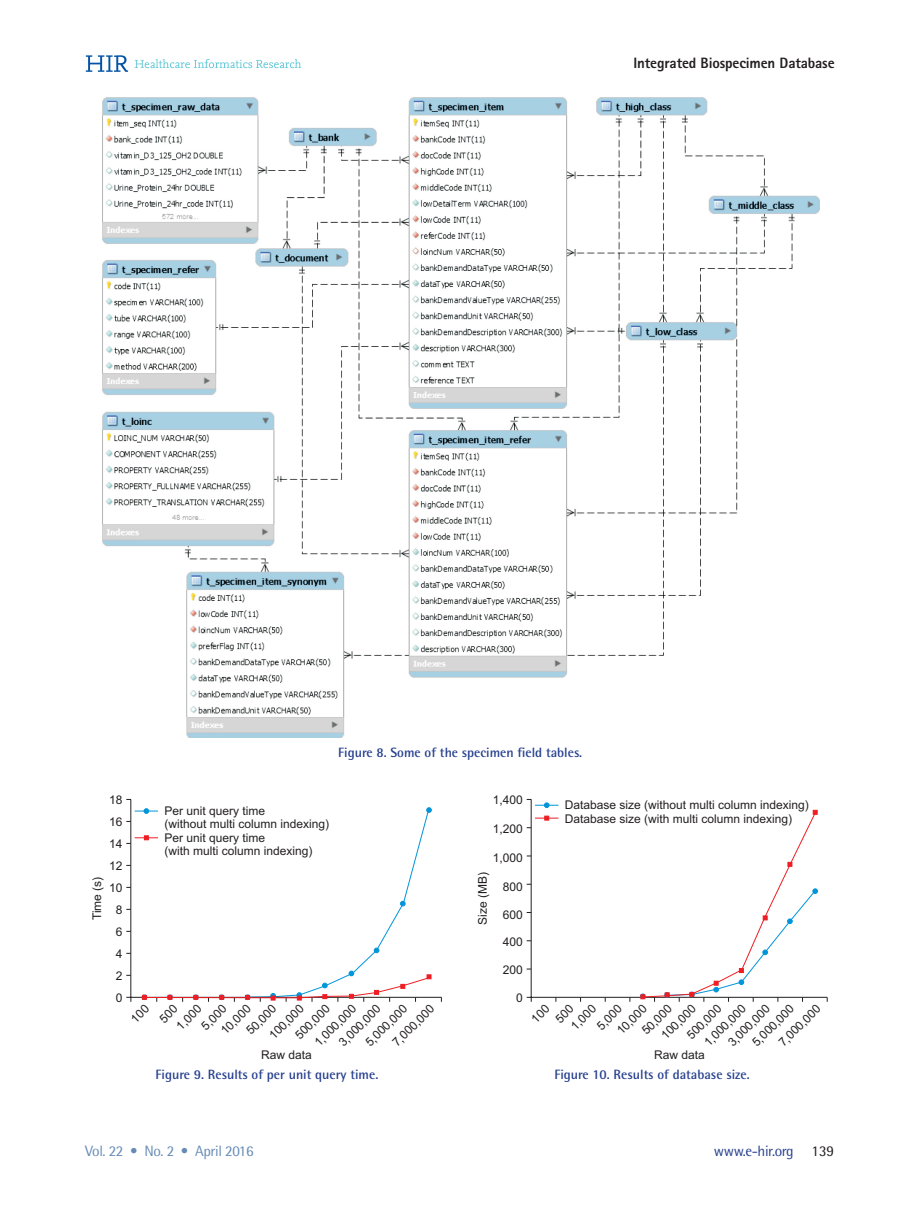
<style>
.page{position:relative;width:919px;height:1217px;background:#fff}
.page>*{position:absolute;margin:0;border:0;box-sizing:border-box;transform-origin:0 0}
.t1{font:800 15px "Rotis Sans Serif Std";letter-spacing:-.01em;color:#231f20}
.t2{font:15px "Rotis Semi Sans Std";letter-spacing:-.025em;color:#658ab5}
.t3{font:15px "Rotis Semi Sans Std";letter-spacing:-.025em;color:#253f8e}
.t4{font:700 13.5px "Rotis Semi Sans Std";color:#253f8e}
.t5{font:12px/21.9px "Arial";color:#231f20}
.s1{color:#231f20}
</style>
<div class="page">
<svg style="left:86px;top:55px;width:42px;height:17px"></svg>
<svg style="left:135px;top:59px;width:166px;height:9px"></svg>
<img style="left:102px;top:97px;width:717px;height:640px">
<svg style="left:526px;top:798px;width:301px;height:199px"></svg>
<svg style="left:535px;top:802px;width:23px;height:5px"></svg>
<svg style="left:535px;top:815px;width:23px;height:5px"></svg>
<svg style="left:640px;top:809px;width:177px;height:192px"></svg>
<svg style="left:126px;top:807px;width:306px;height:195px"></svg>
<p class="t1" style="left:633px;top:53px;width:202px">Integrated Biospecimen Database</p>
<p class="t5" style="left:109px;top:789px;width:15px;text-align:center">18<br>16<br>14<br>12<br>10<br>8<br>6<br>4<br>2</p>
<p class="t5" style="left:87px;top:919px;width:45px;rotate:-90deg">Time (s)</p>
<p class="t5" style="left:116px;top:987px;width:8px">0</p>
<p class="t4" style="left:338px;top:744px;width:245px">Figure 8. Some of the specimen field tables.</p>
<p class="t5" style="left:164px;top:805px;width:166px;line-height:13.4px">Per unit query time<br>(without multi column indexing)<br>Per unit query time<br>(with multi column indexing)</p>
<p class="t5" style="left:493px;top:789px;width:32px">1,400</p>
<p class="t5" style="left:493px;top:818px;width:32px">1,200</p>
<p class="t5" style="left:493px;top:847px;width:32px">1,000</p>
<p class="t5" style="left:503px;top:876px;width:22px">800</p>
<p class="t5" style="left:503px;top:904px;width:22px">600</p>
<p class="t5" style="left:503px;top:932px;width:22px">400</p>
<p class="t5" style="left:503px;top:959px;width:22px">200</p>
<p class="t5" style="left:473px;top:924px;width:54px;rotate:-90deg">Size (MB)</p>
<p class="t5" style="left:516px;top:987px;width:8px">0</p>
<p class="t5" style="left:564px;top:799px;width:246px;line-height:13.4px">Database size (without multi column indexing)<br>Database size (with multi column indexing)</p>
<p class="t5" style="left:171px;top:1020px;width:32px;rotate:-45deg">1,000</p>
<p class="t5" style="left:196px;top:1020px;width:32px;rotate:-45deg">5,000</p>
<p class="t5" style="left:278px;top:1018px;width:45px;line-height:18.5px;text-indent:-18px;rotate:-45deg">100,000<br>500,000</p>
<p class="t5" style="left:261px;top:1044px;width:52px">Raw data</p>
<p class="t4" style="left:155px;top:1066px;width:224px">Figure 9. Results of per unit query time.</p>
<p class="t5" style="left:216px;top:1025px;width:38px;rotate:-45deg">10,000</p>
<p class="t5" style="left:241px;top:1025px;width:38px;rotate:-45deg">50,000</p>
<p class="t5" style="left:323px;top:1026px;width:55px;line-height:17.2px;text-indent:-17px;rotate:-45deg">1,000,000<br>3,000,000</p>
<p class="t5" style="left:375px;top:1024px;width:55px;line-height:19px;text-indent:-19px;rotate:-45deg">5,000,000<br>7,000,000</p>
<p class="t5" style="left:540px;top:1003px;width:22px;line-height:17.1px;text-indent:-17px;rotate:-45deg">100<br>500</p>
<p class="t5" style="left:566px;top:1020px;width:32px;rotate:-45deg">1,000</p>
<p class="t5" style="left:591px;top:1020px;width:32px;rotate:-45deg">5,000</p>
<p class="t5" style="left:611px;top:1025px;width:38px;rotate:-45deg">10,000</p>
<p class="t5" style="left:636px;top:1025px;width:38px;rotate:-45deg">50,000</p>
<p class="t5" style="left:699px;top:1037px;width:55px;rotate:-45deg">1,000,000</p>
<p class="t5" style="left:723px;top:1037px;width:55px;rotate:-45deg">3,000,000</p>
<p class="t5" style="left:747px;top:1037px;width:55px;rotate:-45deg">5,000,000</p>
<p class="t5" style="left:773px;top:1037px;width:55px;rotate:-45deg">7,000,000</p>
<p class="t5" style="left:670px;top:1018px;width:45px;line-height:18px;text-indent:-18px;rotate:-45deg">100,000<br>500,000</p>
<p class="t5" style="left:654px;top:1044px;width:52px">Raw data</p>
<p class="t4" style="left:554px;top:1066px;width:197px">Figure 10. Results of database size.</p>
<p class="t2" style="left:85px;top:1141px;width:170px">Vol. 22 • No. 2 • April 2016</p>
<p class="t3" style="left:713px;top:1141px;width:121px">www.e-hir.org <span class="s1">139</span></p>
</div>
